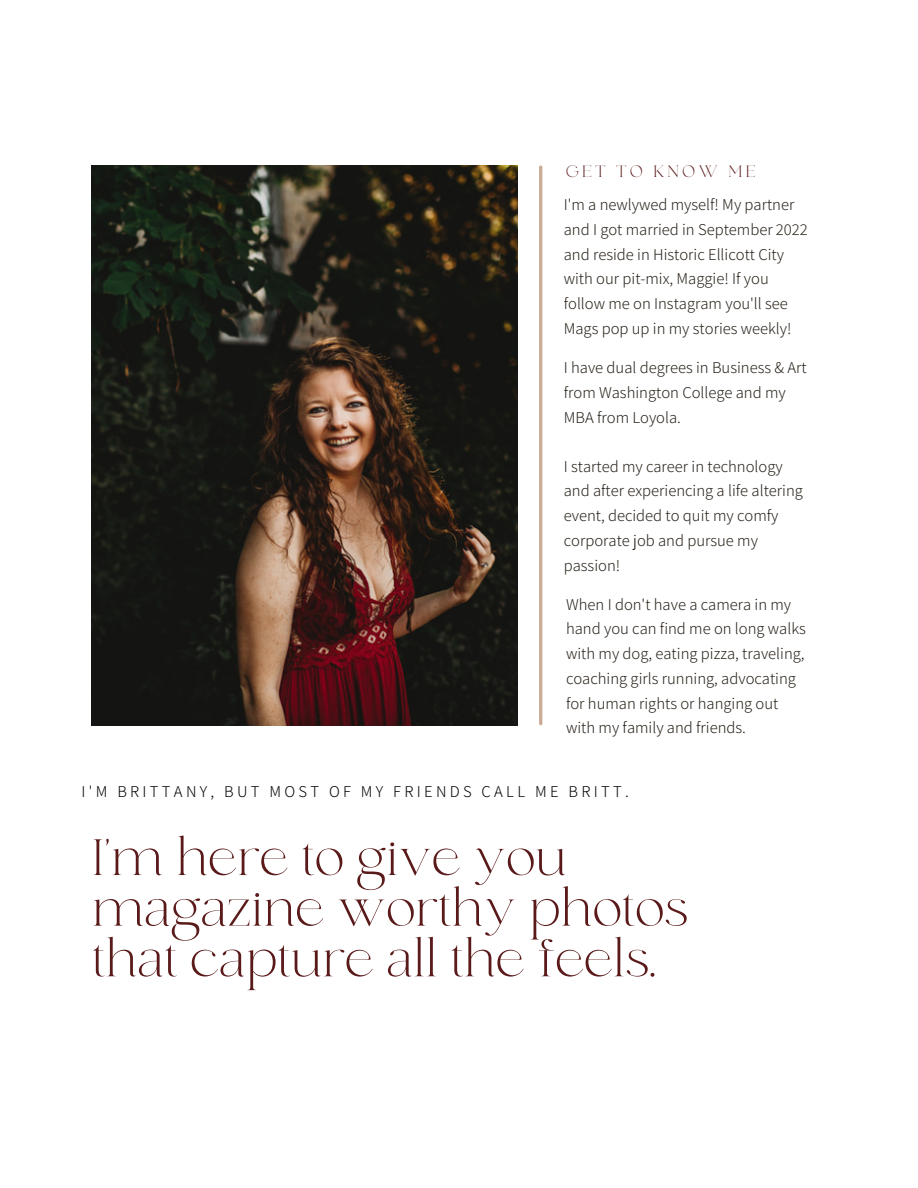
<style>
.page{position:relative;width:918px;height:1188px;background:#fff}
.page>*{position:absolute;margin:0;border:0;box-sizing:border-box;transform-origin:0 0}
.t1{font:51px/50.7px "fonde";color:#5b1a1a}
.t2{font:300 16.5px/24.8px "Assistant";color:#261f17}
.t3{font:300 16.5px "Assistant";letter-spacing:.2em;color:#000}
.t4{font:16.5px "fonde";letter-spacing:.2em;color:#5b1a1a}
</style>
<div class="page">
<img style="left:92px;top:165px;width:425px;height:561px">
<hr style="left:539px;top:167px;width:3px;height:557px;background:#caac97">
<p class="t4" style="left:566px;top:163px;width:191px">GET TO KNOW ME</p>
<p class="t2" style="left:564px;top:192px;width:245px">I'm a newlywed myself! My partner and I got married in September 2022 and reside in Historic Ellicott City with our pit-mix, Maggie! If you follow me on Instagram you'll see Mags pop up in my stories weekly!</p>
<p class="t2" style="left:564px;top:355px;width:244px">I have dual degrees in Business &amp; Art from Washington College and my<br>MBA from Loyola.</p>
<p class="t2" style="left:564px;top:453px;width:241px">I started my career in technology and after experiencing a life altering event, decided to quit my comfy corporate job and pursue my passion!</p>
<p class="t2" style="left:566px;top:591px;width:241px">When I don't have a camera in my hand you can find me on long walks with my dog, eating pizza, traveling, coaching girls running, advocating for human rights or hanging out with my family and friends.</p>
<p class="t3" style="left:81px;top:780px;width:549px">I'M BRITTANY, BUT MOST OF MY FRIENDS CALL ME BRITT.</p>
<p class="t1" style="left:92px;top:837px;width:598px">I'm here to give you magazine worthy photos that capture all the feels.</p>
</div>
